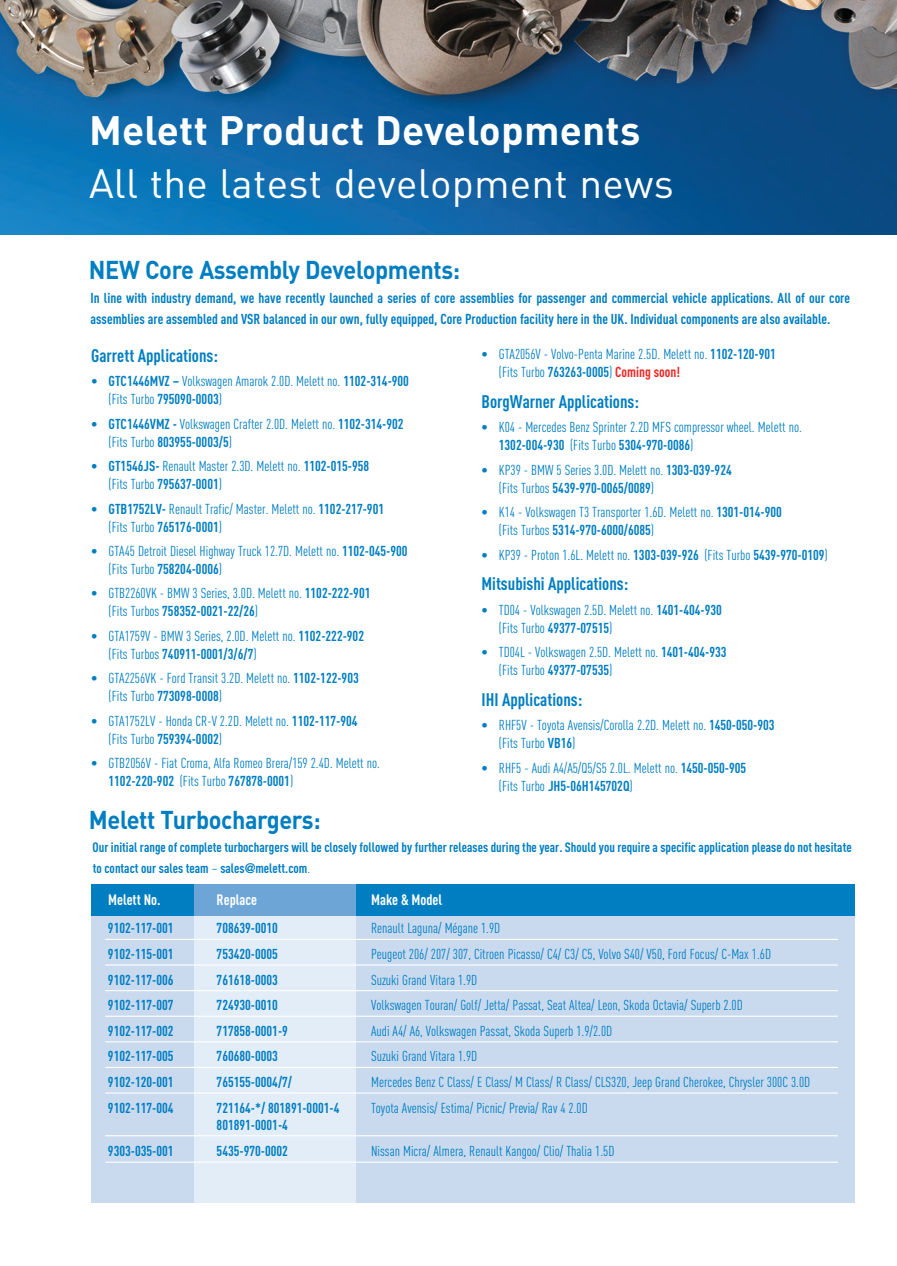
<style>
.page{position:relative;width:897px;height:1266px;background:#fff}
.page>*{position:absolute;margin:0;border:0;box-sizing:border-box;transform-origin:0 0}
.t1{font:40.5px "DIN Pro";letter-spacing:.005em;color:#fff}
.t2{font:700 40.5px "DIN Pro";letter-spacing:.005em;color:#fff}
.t3{font:700 25.5px "DIN Pro";letter-spacing:-.015em;color:#007ec2;scale:.92 1}
.t4{font:700 condensed 18px "DIN Pro";color:#007ec2}
.t5{font:700 condensed 15px "DIN Pro";color:#fff}
.t6{font:condensed 14.25px/18px "DIN Pro";color:#007ec2}
.t7{font:700 condensed 14.25px/21px "DIN Pro";color:#007ec2}
.t8{font:700 condensed 13.5px/21px "DIN Pro";color:#007ec2}
.s1{font-weight:700}
.s2{font-weight:700;color:#ec2724}
.s3{font-weight:400}
.s4{font-family:"Helvetica Neue";font-stretch:normal}
</style>
<div class="page">
<img style="left:0;top:0;width:897px;height:234px">
<div style="left:91px;top:884px;width:374px;height:319px;background:#e3edf7"></div>
<div style="left:91px;top:884px;width:103px;height:319px;background:#c9daef"></div>
<div style="left:91px;top:884px;width:374px;height:31px;background:#6da5d7"></div>
<div style="left:91px;top:884px;width:103px;height:31px;background:#007ec2"></div>
<div style="left:356px;top:884px;width:499px;height:319px;background:#c9daef"></div>
<div style="left:356px;top:884px;width:499px;height:31px;background:#007ec2"></div>
<hr style="left:105px;top:939px;width:733px;height:1px;background:#fff">
<hr style="left:105px;top:964px;width:733px;height:2px;background:#fff">
<hr style="left:105px;top:990px;width:733px;height:1px;background:#fff">
<hr style="left:105px;top:1016px;width:733px;height:1px;background:#fff">
<hr style="left:105px;top:1041px;width:733px;height:1px;background:#fff">
<hr style="left:105px;top:1067px;width:733px;height:1px;background:#fff">
<hr style="left:105px;top:1092px;width:733px;height:2px;background:#fff">
<hr style="left:105px;top:1135px;width:733px;height:1px;background:#fff">
<hr style="left:105px;top:1162px;width:733px;height:1px;background:#fff">
<h1 class="t2" style="left:89px;top:104px;width:553px">Melett Product Developments</h1>
<h1 class="t1" style="left:89px;top:170px;width:586px">All the latest development news</h1>
<h2 class="t3" style="left:89px;top:253px;width:405px">NEW Core Assembly Developments:</h2>
<p class="t7" style="left:90px;top:289px;width:761px">In line with industry demand, we have recently launched a series of core assemblies for passenger and commercial vehicle applications. All of our core assemblies are assembled and VSR balanced in our own, fully equipped, Core Production facility here in the UK. Individual components are also available.</p>
<p class="t4" style="left:91px;top:349px;width:128px">Garrett Applications:</p>
<p class="t6" style="left:109px;top:374px;width:302px;text-indent:-17px">• <span class="s1">GTC1446MVZ –</span> Volkswagen Amarok 2.0D. Melett no. <span class="s1">1102-314-900 </span>(Fits Turbo <span class="s1">795090-0003</span>)</p>
<p class="t6" style="left:109px;top:416px;width:296px;text-indent:-17px"><span class="s1">• GTC1446VMZ -</span> Volkswagen Crafter 2.0D. Melett no. <span class="s1">1102-314-902 </span>(Fits Turbo <span class="s1">803955-0003/5</span>)</p>
<p class="t6" style="left:109px;top:459px;width:262px;text-indent:-17px"><span class="s1">• GT1546JS-</span> Renault Master 2.3D. Melett no. <span class="s1">1102-015-958 </span>(Fits Turbo <span class="s1">795637-0001</span>)</p>
<p class="t6" style="left:109px;top:501px;width:277px;text-indent:-17px"><span class="s1">• GTB1752LV-</span> Renault Trafic/ Master. Melett no. <span class="s1">1102-217-901 </span>(Fits Turbo <span class="s1">765176-0001</span>)</p>
<p class="t6" style="left:109px;top:543px;width:300px;text-indent:-17px"><span class="s1">•</span> GTA45 Detroit Diesel Highway Truck 12.7D. Melett no. <span class="s1">1102-045-900 </span>(Fits Turbo <span class="s1">758204-0006</span>)</p>
<p class="t6" style="left:109px;top:586px;width:263px;text-indent:-17px"><span class="s1">•</span> GTB2260VK - BMW 3 Series, 3.0D. Melett no. <span class="s1">1102-222-901 </span>(Fits Turbos <span class="s1">758352-0021-22/26</span>)</p>
<p class="t6" style="left:109px;top:628px;width:257px;text-indent:-17px"><span class="s1">•</span> GTA1759V - BMW 3 Series, 2.0D. Melett no. <span class="s1">1102-222-902 </span>(Fits Turbos <span class="s1">740911-0001/3/6/7</span>)</p>
<p class="t6" style="left:109px;top:670px;width:252px;text-indent:-17px"><span class="s1">•</span> GTA2256VK - Ford Transit 3.2D. Melett no. <span class="s1">1102-122-903 </span>(Fits Turbo <span class="s1">773098-0008</span>)</p>
<p class="t6" style="left:109px;top:713px;width:250px;text-indent:-17px"><span class="s1">•</span> GTA1752LV - Honda CR-V 2.2D. Melett no. <span class="s1">1102-117-904 </span>(Fits Turbo <span class="s1">759394-0002</span>)</p>
<p class="t6" style="left:109px;top:755px;width:273px;text-indent:-17px"><span class="s1">•</span> GTB2056V - Fiat Croma, Alfa Romeo Brera/159 2.4D. Melett no.<br><span class="s1">1102-220-902</span> (Fits Turbo <span class="s1">767878-0001</span>)</p>
<h2 class="t3" style="left:89px;top:803px;width:253px">Melett Turbochargers:</h2>
<p class="t6" style="left:499px;top:347px;width:278px;text-indent:-17px"><span class="s1">•</span> GTA2056V - Volvo-Penta Marine 2.5D. Melett no. <span class="s1">1102-120-901 </span>(Fits Turbo <span class="s1">763263-0005</span>) <span class="s2">Coming soon!</span></p>
<p class="t4" style="left:481px;top:395px;width:159px">BorgWarner Applications:</p>
<p class="t6" style="left:499px;top:420px;width:304px;text-indent:-17px"><span class="s1">•</span> K04 - Mercedes Benz Sprinter 2.2D MFS compressor wheel. Melett no.<br><span class="s1">1302-004-930</span> (Fits Turbo <span class="s1">5304-970-0086</span>)</p>
<p class="t6" style="left:499px;top:462px;width:234px;text-indent:-17px"><span class="s1">•</span> KP39 - BMW 5 Series 3.0D. Melett no. <span class="s1">1303-039-924 </span>(Fits Turbos <span class="s1">5439-970-0065/0089</span>)</p>
<p class="t6" style="left:499px;top:504px;width:284px;text-indent:-17px"><span class="s1">•</span> K14 - Volkswagen T3 Transporter 1.6D. Melett no. <span class="s1">1301-014-900 </span>(Fits Turbos <span class="s1">5314-970-6000/6085</span>)</p>
<p class="t6" style="left:481px;top:547px;width:348px"><span class="s1">•</span> KP39 - Proton 1.6L. Melett no. <span class="s1">1303-039-926</span> (Fits Turbo <span class="s1">5439-970-0109</span>)</p>
<p class="t4" style="left:481px;top:577px;width:148px">Mitsubishi Applications:</p>
<p class="t6" style="left:499px;top:602px;width:225px;text-indent:-17px"><span class="s1">•</span> TD04 - Volkswagen 2.5D. Melett no. <span class="s1">1401-404-930 </span>(Fits Turbo <span class="s1">49377-07515</span>)</p>
<p class="t6" style="left:499px;top:644px;width:229px;text-indent:-17px"><span class="s1">•</span> TD04L - Volkswagen 2.5D. Melett no. <span class="s1">1401-404-933 </span>(Fits Turbo <span class="s1">49377-07535</span>)</p>
<p class="t4" style="left:481px;top:693px;width:102px">IHI Applications:</p>
<p class="t6" style="left:499px;top:718px;width:277px;text-indent:-17px"><span class="s1">•</span> RHF5V - Toyota Avensis/Corolla 2.2D. Melett no. <span class="s1">1450-050-903 </span>(Fits Turbo <span class="s1">VB16</span>)</p>
<p class="t6" style="left:499px;top:760px;width:249px;text-indent:-17px"><span class="s1">•</span> RHF5 - Audi A4/A5/Q5/S5 2.0L. Melett no. <span class="s1">1450-050-905 </span>(Fits Turbo <span class="s1">JH5-06H145702Q</span>)</p>
<p class="t8" style="left:93px;top:837px;width:760px">Our initial range of complete turbochargers will be closely followed by further releases during the year. Should you require a specific application please do not hesitate to contact our sales team <span class="s3">–</span> sales<span class="s4">@</span>melett.com<span class="s3">.</span></p>
<p class="t5" style="left:108px;top:894px;width:54px">Melett No.</p>
<p class="t5" style="left:217px;top:894px;width:42px">Replace</p>
<p class="t5" style="left:371px;top:894px;width:73px">Make &amp; Model</p>
<p class="t7" style="left:108px;top:919px;width:67px">9102-117-001</p>
<p class="t7" style="left:217px;top:919px;width:63px">708639-0010</p>
<p class="t6" style="left:371px;top:921px;width:131px">Renault Laguna/ Mégane 1.9D</p>
<p class="t7" style="left:108px;top:945px;width:67px">9102-115-001</p>
<p class="t7" style="left:217px;top:945px;width:63px">753420-0005</p>
<p class="t6" style="left:371px;top:946px;width:401px">Peugeot 206/ 207/ 307, Citroen Picasso/ C4/ C3/ C5, Volvo S40/ V50, Ford Focus/ C-Max 1.6D</p>
<p class="t7" style="left:108px;top:970px;width:67px">9102-117-006</p>
<p class="t7" style="left:217px;top:970px;width:63px">761618-0003</p>
<p class="t6" style="left:371px;top:972px;width:108px">Suzuki Grand Vitara 1.9D</p>
<p class="t7" style="left:108px;top:996px;width:67px">9102-117-007</p>
<p class="t7" style="left:217px;top:996px;width:63px">724930-0010</p>
<p class="t6" style="left:371px;top:998px;width:373px">Volkswagen Touran/ Golf/ Jetta/ Passat, Seat Altea/ Leon, Skoda Octavia/ Superb 2.0D</p>
<p class="t7" style="left:108px;top:1022px;width:67px">9102-117-002</p>
<p class="t7" style="left:217px;top:1022px;width:73px">717858-0001-9</p>
<p class="t6" style="left:371px;top:1023px;width:243px">Audi A4/ A6, Volkswagen Passat, Skoda Superb 1.9/2.0D</p>
<p class="t7" style="left:108px;top:1047px;width:67px">9102-117-005</p>
<p class="t7" style="left:217px;top:1047px;width:63px">760680-0003</p>
<p class="t6" style="left:371px;top:1049px;width:108px">Suzuki Grand Vitara 1.9D</p>
<p class="t7" style="left:108px;top:1073px;width:67px">9102-120-001</p>
<p class="t7" style="left:217px;top:1073px;width:77px">765155-0004/7/</p>
<p class="t6" style="left:371px;top:1074px;width:440px">Mercedes Benz C Class/ E Class/ M Class/ R Class/ CLS320, Jeep Grand Cherokee, Chrysler 300C 3.0D</p>
<p class="t7" style="left:108px;top:1098px;width:67px">9102-117-004</p>
<p class="t7" style="left:217px;top:1098px;width:124px">721164-*/ 801891-0001-4</p>
<p class="t6" style="left:371px;top:1100px;width:218px">Toyota Avensis/ Estima/ Picnic/ Previa/ Rav 4 2.0D</p>
<p class="t7" style="left:217px;top:1115px;width:73px">801891-0001-4</p>
<p class="t7" style="left:108px;top:1142px;width:67px">9303-035-001</p>
<p class="t7" style="left:217px;top:1142px;width:73px">5435-970-0002</p>
<p class="t6" style="left:371px;top:1143px;width:245px">Nissan Micra/ Almera, Renault Kangoo/ Clio/ Thalia 1.5D</p>
</div>
